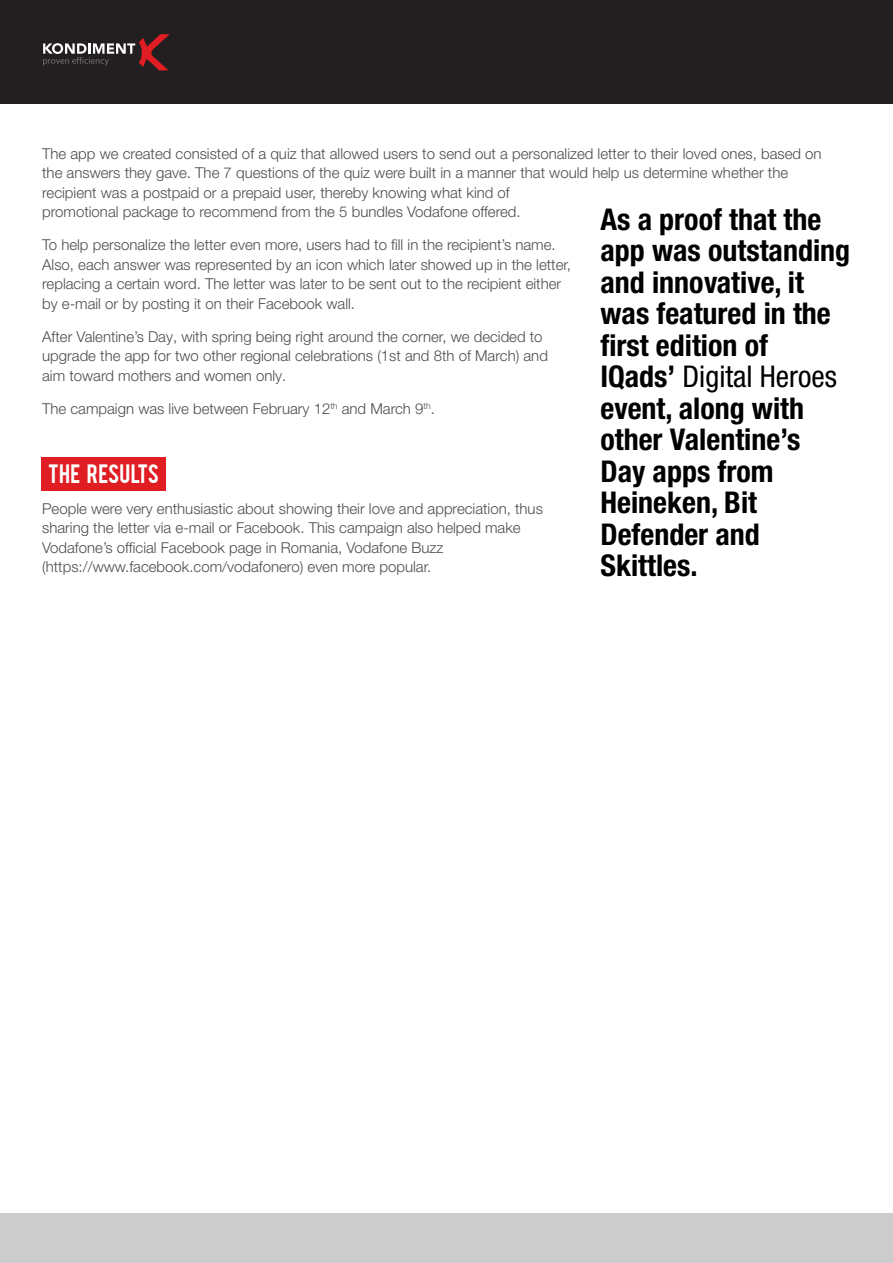
<style>
.page{position:relative;width:893px;height:1263px;background:#fff}
.page>*{position:absolute;margin:0;border:0;box-sizing:border-box;transform-origin:0 0}
.t1{font:700 condensed 30px/31.5px "Helvetica Neue LT Pro";color:#000}
.t2{font:20.85px "Bebas";letter-spacing:.01em;color:#fff}
.t3{font:300 15px/19.5px "Helvetica Neue LT Pro";color:#4d4d4d}
.s1{font-weight:400}
</style>
<div class="page">
<div style="left:0;top:0;width:893px;height:104px;background:#231f20"></div>
<svg style="left:43px;top:34px;width:127px;height:36px"></svg>
<div style="left:41px;top:458px;width:124px;height:32px;background:#e01d22"></div>
<div style="left:0;top:1214px;width:893px;height:49px;background:#ccc"></div>
<p class="t3" style="left:42px;top:143px;width:781px">The app we created consisted of a quiz that allowed users to send out a personalized letter to their loved ones, based on the answers they gave. The 7 questions of the quiz were built in a manner that would help us determine whether the recipient was a postpaid or a prepaid user, thereby knowing what kind of<br>promotional package to recommend from the 5 bundles Vodafone offered.</p>
<p class="t3" style="left:42px;top:235px;width:530px">To help personalize the letter even more, users had to fill in the recipient’s name.<br>Also, each answer was represented by an icon which later showed up in the letter, replacing a certain word. The letter was later to be sent out to the recipient either by e-mail or by posting it on their Facebook wall.</p>
<p class="t3" style="left:42px;top:326px;width:507px">After Valentine’s Day, with spring being right around the corner, we decided to upgrade the app for two other regional celebrations (1st and 8th of March) and aim toward mothers and women only.</p>
<p class="t3" style="left:42px;top:398px;width:394px">The campaign was live between February 12<sup>th</sup> and March 9<sup>th</sup>.</p>
<h1 class="t1" style="left:600px;top:203px;width:251px">As a proof that the app was outstanding and innovative, it was featured in the first edition of<br>IQads’ <span class="s1">Digital Heroes </span>event, along with other Valentine’s<br>Day apps from<br>Heineken, Bit<br>Defender and<br>Skittles.</h1>
<h2 class="t2" style="left:48px;top:459px;width:112px">THE RESULTS</h2>
<p class="t3" style="left:42px;top:498px;width:502px">People were very enthusiastic about showing their love and appreciation, thus sharing the letter via e-mail or Facebook. This campaign also helped make Vodafone’s official Facebook page in Romania, Vodafone Buzz (https://www.facebook.com/vodafonero) even more popular.</p>
</div>
